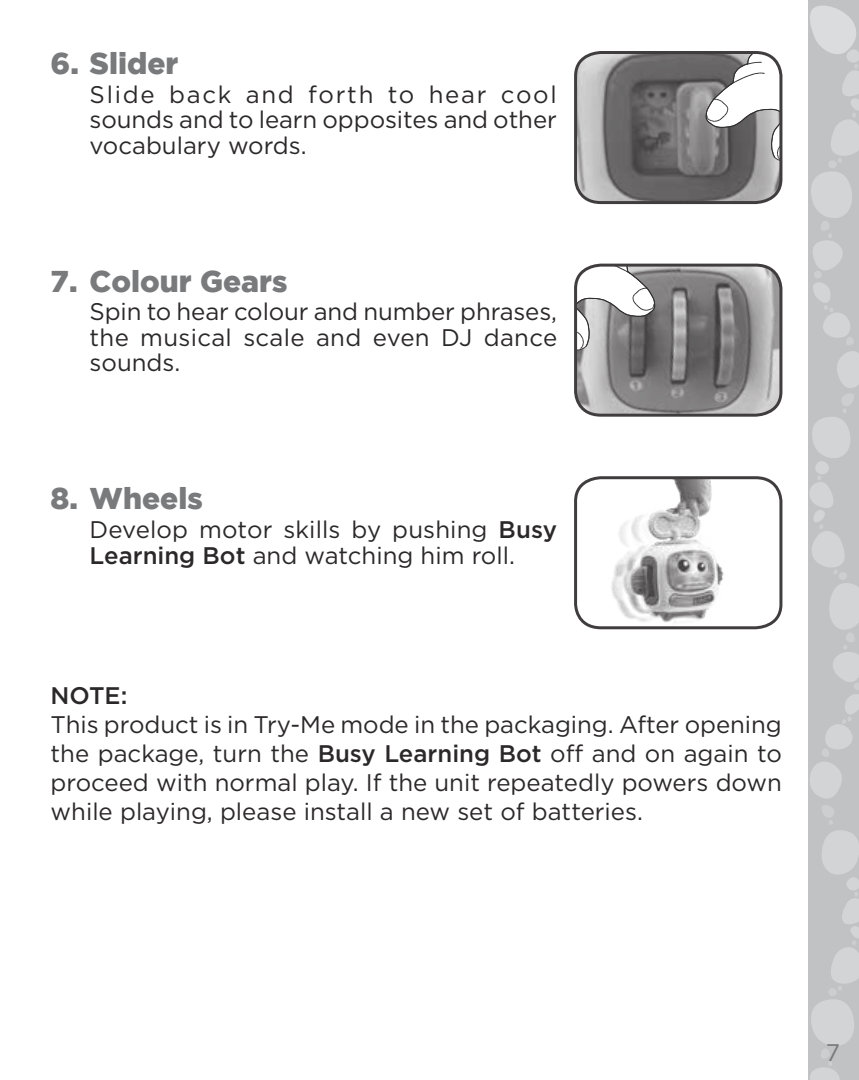
<style>
.page{position:relative;width:859px;height:1080px;background:#fff}
.page>*{position:absolute;margin:0;border:0;box-sizing:border-box;transform-origin:0 0}
.t1{font:900 30px "Gotham";color:#787a7c}
.t2{font:24px/25.5px "Gotham HTF";color:#2b2829;text-align:justify}
.t3{font:500 24px "Gotham HTF";color:#2b2829}
.t4{font:24px "Gotham HTF";color:#787a7c}
.s1{font-weight:500}
</style>
<div class="page">
<svg style="left:808px;top:0;width:51px;height:1080px;background:#c6c8ca"></svg>
<img style="left:576px;top:478px;width:205px;height:150px">
<div style="left:574px;top:476px;width:208px;height:153px;border:3px solid #2b2829;border-radius:25px"></div>
<img style="left:578px;top:265px;width:203px;height:148px">
<svg style="left:576px;top:265px;width:79px;height:86px"></svg>
<div style="left:574px;top:264px;width:208px;height:153px;border:3px solid #2b2829;border-radius:25px"></div>
<img style="left:576px;top:55px;width:205px;height:148px">
<svg style="left:705px;top:52px;width:76px;height:110px"></svg>
<div style="left:574px;top:51px;width:208px;height:153px;border:3px solid #2b2829;border-radius:25px"></div>
<p class="t1" style="left:51px;top:50px;width:129px">6. Slider</p>
<p class="t2" style="left:90px;top:82px;width:469px">Slide back and forth to hear cool sounds and to learn opposites and other vocabulary words.</p>
<p class="t1" style="left:51px;top:268px;width:238px">7. Colour Gears</p>
<p class="t2" style="left:90px;top:300px;width:469px">Spin to hear colour and number phrases, the musical scale and even DJ dance sounds.</p>
<p class="t1" style="left:51px;top:485px;width:154px">8. Wheels</p>
<p class="t2" style="left:90px;top:518px;width:469px">Develop motor skills by pushing <span class="s1">Busy<br>Learning Bot</span> and watching him roll.</p>
<p class="t3" style="left:51px;top:685px;width:78px">NOTE:</p>
<p class="t2" style="left:51px;top:711px;width:733px;line-height:28.8px">This product is in Try-Me mode in the packaging. After opening the package, turn the <span class="s1">Busy Learning Bot</span> off and on again to proceed with normal play. If the unit repeatedly powers down while playing, please install a new set of batteries.</p>
<p class="t4" style="left:826px;top:1042px;width:16px">7</p>
</div>
